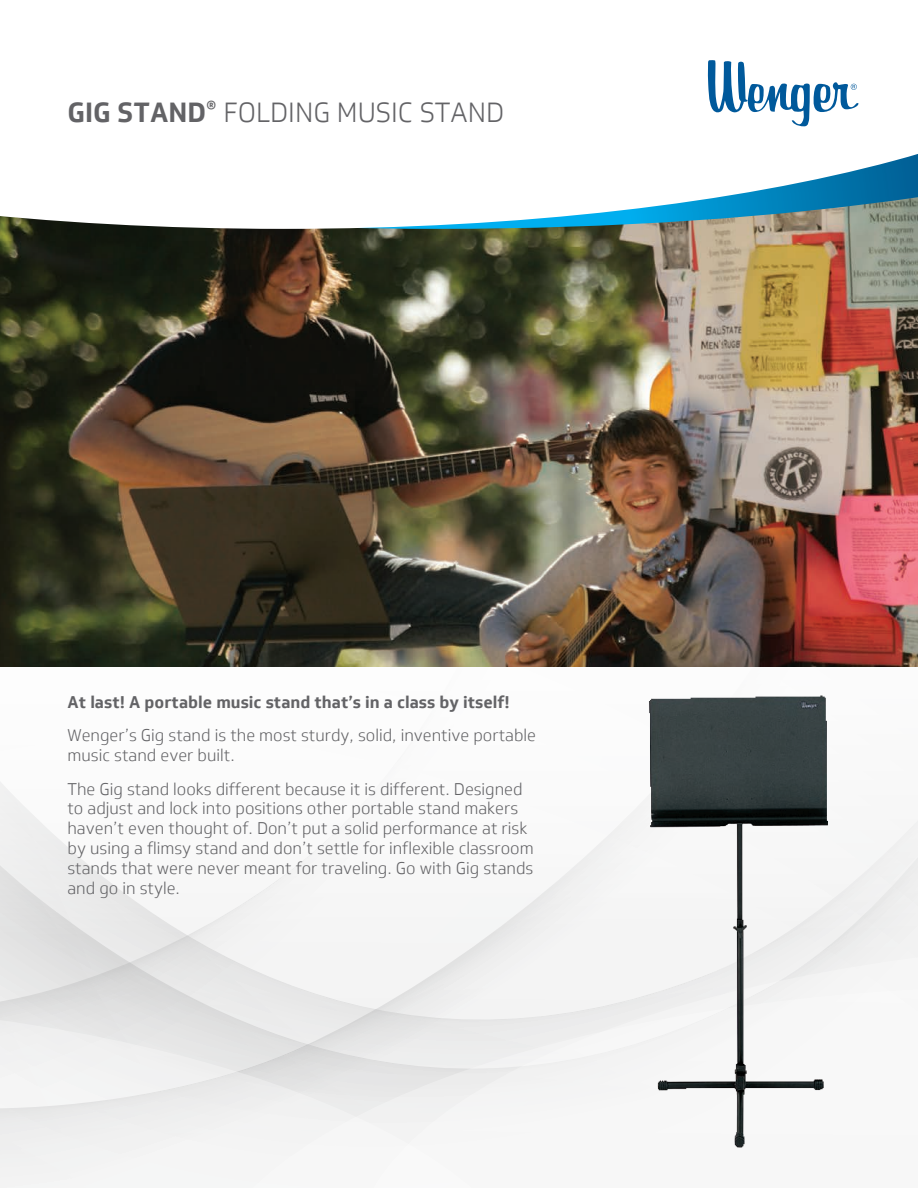
<style>
.page{position:relative;width:918px;height:1188px;background:#fff}
.page>*{position:absolute;margin:0;border:0;box-sizing:border-box;transform-origin:0 0}
.t1{font:300 27px "Soleto";color:#636366}
.body_copy{font:300 16.5px/19.8px "Soleto";color:#636366}
.italic_berling{font:700 16.5px "Soleto";color:#636366}
.s1{font-weight:700}
</style>
<div class="page">
<svg style="left:197px;top:990px;width:452px;height:113px;fill:#f3f3f3"></svg>
<svg style="left:0;top:1000px;width:543px;height:188px;fill:#f0f0f0"></svg>
<svg style="left:0;top:695px;width:918px;height:295px"></svg>
<img style="left:0;top:229px;width:918px;height:438px">
<svg style="left:0;top:72px;width:918px;height:157px"></svg>
<svg style="left:708px;top:60px;width:150px;height:66px"></svg>
<img style="left:649px;top:696px;width:179px;height:452px">
<p class="t1" style="left:68px;top:97px;width:438px"><span class="s1">GIG STAND</span><sup>®</sup> FOLDING MUSIC STAND</p>
<p class="italic_berling" style="left:68px;top:692px;width:444px">At last! A portable music stand that’s in a class by itself!</p>
<p class="body_copy" style="left:68px;top:726px;width:470px">Wenger’s Gig stand is the most sturdy, solid, inventive portable music stand ever built.</p>
<p class="body_copy" style="left:68px;top:779px;width:468px">The Gig stand looks different because it is different. Designed to adjust and lock into positions other portable stand makers haven’t even thought of. Don’t put a solid performance at risk by using a flimsy stand and don’t settle for inflexible classroom stands that were never meant for traveling. Go with Gig stands and go in style.</p>
</div>
